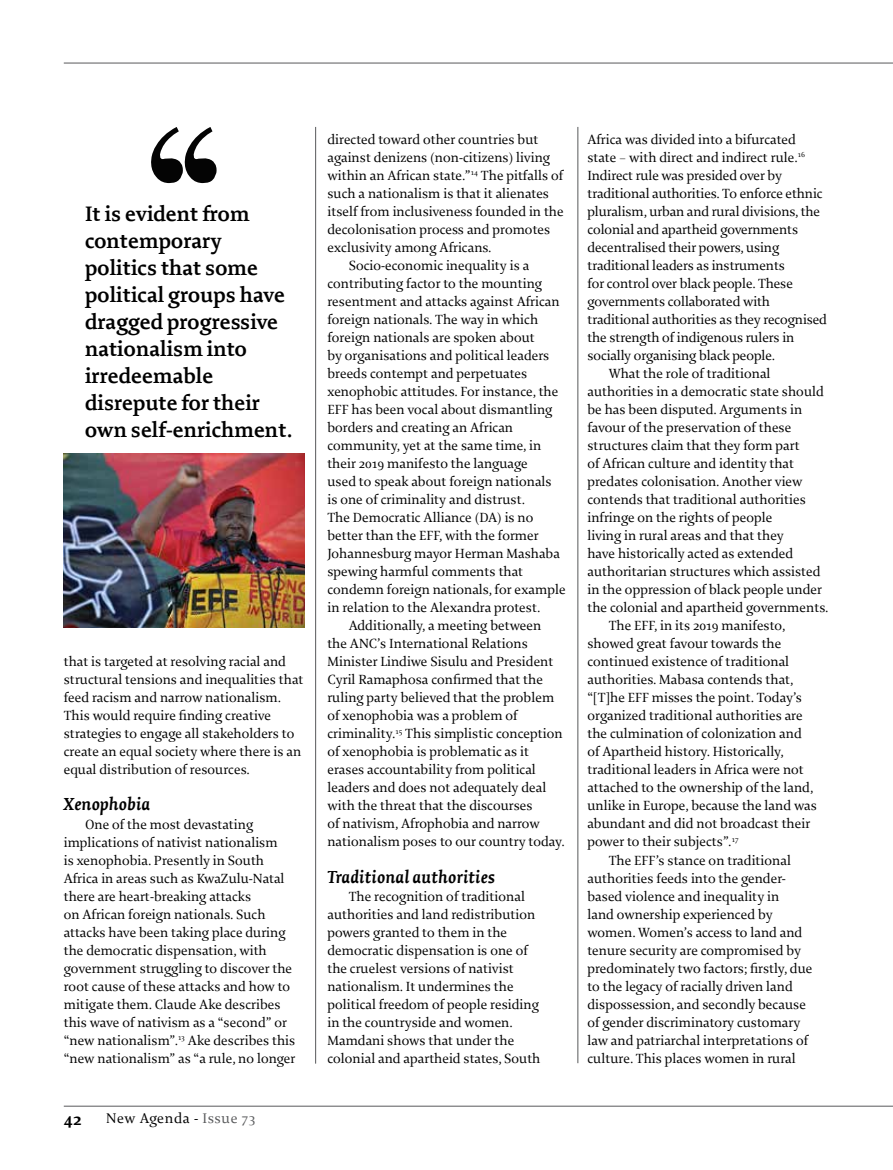
<style>
.page{position:relative;width:893px;height:1170px;background:#fff}
.page>*{position:absolute;margin:0;border:0;box-sizing:border-box;transform-origin:0 0}
.t1{font:700 22.5px/27px "Enigma";color:#000}
.t2{font:italic 700 18.75px "Enigma";letter-spacing:.01em;color:#000}
.t3{font:700 18.75px "Enigma";color:#000}
.t4{font:15px "Enigma";letter-spacing:.04em;color:#000}
.t5{font:14.25px/18px "Enigma";color:#000}
.s1{color:#58595b}
</style>
<div class="page">
<hr style="left:64px;top:1105px;width:829px;height:1px;background:#58595b">
<hr style="left:64px;top:63px;width:829px;height:1px;background:#58595b">
<hr style="left:578px;top:127px;width:1px;height:936px;background:#58595b">
<hr style="left:315px;top:127px;width:1px;height:936px;background:#58595b">
<img style="left:151px;top:127px;width:66px;height:56px">
<img style="left:64px;top:454px;width:240px;height:173px">
<h1 class="t1" style="left:85px;top:201px;width:210px">It is evident from contemporary politics that some political groups have dragged progressive nationalism into irredeemable disrepute for their own self-enrichment.</h1>
<p class="t5" style="left:64px;top:653px;width:241px">that is targeted at resolving racial and structural tensions and inequalities that feed racism and narrow nationalism.<br>This would require finding creative strategies to engage all stakeholders to create an equal society where there is an equal distribution of resources.</p>
<h2 class="t2" style="left:64px;top:794px;width:88px">Xenophobia</h2>
<p class="t5" style="left:64px;top:815px;width:233px;text-indent:21px">One of the most devastating implications of nativist nationalism<br>is xenophobia. Presently in South Africa in areas such as KwaZulu-Natal there are heart-breaking attacks<br>on African foreign nationals. Such attacks have been taking place during the democratic dispensation, with government struggling to discover the root cause of these attacks and how to mitigate them. Claude Ake describes this wave of nativism as a “second” or “new nationalism”.<sup>13</sup> Ake describes this “new nationalism” as “a rule, no longer</p>
<h2 class="t3" style="left:64px;top:1108px;width:20px">42</h2>
<p class="t4" style="left:106px;top:1109px;width:151px">New Agenda - <span class="s1">Issue 73</span></p>
<p class="t5" style="left:327px;top:131px;width:213px">directed toward other countries but</p>
<p class="t5" style="left:327px;top:149px;width:224px">against denizens (non-citizens) living</p>
<p class="t5" style="left:327px;top:167px;width:237px">within an African state.”<sup>14</sup> The pitfalls of</p>
<p class="t5" style="left:327px;top:185px;width:223px">such a nationalism is that it alienates</p>
<p class="t5" style="left:327px;top:203px;width:238px">itself from inclusiveness founded in the</p>
<p class="t5" style="left:327px;top:221px;width:224px">decolonisation process and promotes</p>
<p class="t5" style="left:327px;top:239px;width:166px">exclusivity among Africans.</p>
<p class="t5" style="left:349px;top:257px;width:182px">Socio-economic inequality is a</p>
<p class="t5" style="left:327px;top:275px;width:216px">contributing factor to the mounting</p>
<p class="t5" style="left:327px;top:293px;width:234px">resentment and attacks against African</p>
<p class="t5" style="left:327px;top:311px;width:212px">foreign nationals. The way in which</p>
<p class="t5" style="left:327px;top:329px;width:209px">foreign nationals are spoken about</p>
<p class="t5" style="left:327px;top:347px;width:224px">by organisations and political leaders</p>
<p class="t5" style="left:327px;top:365px;width:201px">breeds contempt and perpetuates</p>
<p class="t5" style="left:327px;top:383px;width:232px">xenophobic attitudes. For instance, the</p>
<p class="t5" style="left:327px;top:401px;width:227px">EFF has been vocal about dismantling</p>
<p class="t5" style="left:327px;top:419px;width:187px">borders and creating an African</p>
<p class="t5" style="left:327px;top:437px;width:215px">community, yet at the same time, in</p>
<p class="t5" style="left:327px;top:455px;width:202px">their 2019 manifesto the language</p>
<p class="t5" style="left:327px;top:473px;width:226px">used to speak about foreign nationals</p>
<p class="t5" style="left:327px;top:491px;width:199px">is one of criminality and distrust.</p>
<p class="t5" style="left:327px;top:509px;width:208px">The Democratic Alliance (DA) is no</p>
<p class="t5" style="left:327px;top:527px;width:213px">better than the EFF, with the former</p>
<p class="t5" style="left:327px;top:545px;width:234px">Johannesburg mayor Herman Mashaba</p>
<p class="t5" style="left:327px;top:563px;width:197px">spewing harmful comments that</p>
<p class="t5" style="left:327px;top:581px;width:240px">condemn foreign nationals, for example</p>
<p class="t5" style="left:327px;top:599px;width:215px">in relation to the Alexandra protest.</p>
<p class="t5" style="left:349px;top:617px;width:194px">Additionally, a meeting between</p>
<p class="t5" style="left:327px;top:635px;width:202px">the ANC’s International Relations</p>
<p class="t5" style="left:327px;top:653px;width:228px">Minister Lindiwe Sisulu and President</p>
<p class="t5" style="left:327px;top:671px;width:217px">Cyril Ramaphosa confirmed that the</p>
<p class="t5" style="left:327px;top:689px;width:228px">ruling party believed that the problem</p>
<p class="t5" style="left:327px;top:707px;width:192px">of xenophobia was a problem of</p>
<p class="t5" style="left:327px;top:725px;width:237px">criminality.<sup>15</sup> This simplistic conception</p>
<p class="t5" style="left:327px;top:743px;width:203px">of xenophobia is problematic as it</p>
<p class="t5" style="left:327px;top:761px;width:210px">erases accountability from political</p>
<p class="t5" style="left:327px;top:779px;width:220px">leaders and does not adequately deal</p>
<p class="t5" style="left:327px;top:797px;width:207px">with the threat that the discourses</p>
<p class="t5" style="left:327px;top:815px;width:214px">of nativism, Afrophobia and narrow</p>
<p class="t5" style="left:327px;top:833px;width:239px">nationalism poses to our country today.</p>
<h2 class="t2" style="left:327px;top:866px;width:169px">Traditional authorities</h2>
<p class="t5" style="left:327px;top:887px;width:215px;text-indent:21px">The recognition of traditional authorities and land redistribution powers granted to them in the democratic dispensation is one of the cruelest versions of nativist nationalism. It undermines the political freedom of people residing in the countryside and women.<br>Mamdani shows that under the colonial and apartheid states, South</p>
<p class="t5" style="left:587px;top:131px;width:210px">Africa was divided into a bifurcated</p>
<p class="t5" style="left:587px;top:149px;width:219px">state – with direct and indirect rule.<sup>16</sup></p>
<p class="t5" style="left:587px;top:167px;width:196px">Indirect rule was presided over by</p>
<p class="t5" style="left:587px;top:185px;width:237px">traditional authorities. To enforce ethnic</p>
<p class="t5" style="left:587px;top:203px;width:234px">pluralism, urban and rural divisions, the</p>
<p class="t5" style="left:587px;top:221px;width:212px">colonial and apartheid governments</p>
<p class="t5" style="left:587px;top:239px;width:193px">decentralised their powers, using</p>
<p class="t5" style="left:587px;top:257px;width:199px">traditional leaders as instruments</p>
<p class="t5" style="left:587px;top:275px;width:207px">for control over black people. These</p>
<p class="t5" style="left:587px;top:293px;width:184px">governments collaborated with</p>
<p class="t5" style="left:587px;top:311px;width:241px">traditional authorities as they recognised</p>
<p class="t5" style="left:587px;top:329px;width:208px">the strength of indigenous rulers in</p>
<p class="t5" style="left:587px;top:347px;width:189px">socially organising black people.</p>
<p class="t5" style="left:609px;top:365px;width:163px">What the role of traditional</p>
<p class="t5" style="left:587px;top:383px;width:238px">authorities in a democratic state should</p>
<p class="t5" style="left:587px;top:401px;width:216px">be has been disputed. Arguments in</p>
<p class="t5" style="left:587px;top:419px;width:205px">favour of the preservation of these</p>
<p class="t5" style="left:587px;top:437px;width:214px">structures claim that they form part</p>
<p class="t5" style="left:587px;top:455px;width:208px">of African culture and identity that</p>
<p class="t5" style="left:587px;top:473px;width:216px">predates colonisation. Another view</p>
<p class="t5" style="left:587px;top:491px;width:220px">contends that traditional authorities</p>
<p class="t5" style="left:587px;top:509px;width:186px">infringe on the rights of people</p>
<p class="t5" style="left:587px;top:527px;width:198px">living in rural areas and that they</p>
<p class="t5" style="left:587px;top:545px;width:207px">have historically acted as extended</p>
<p class="t5" style="left:587px;top:563px;width:235px">authoritarian structures which assisted</p>
<p class="t5" style="left:587px;top:581px;width:236px">in the oppression of black people under</p>
<p class="t5" style="left:587px;top:599px;width:243px">the colonial and apartheid governments.</p>
<p class="t5" style="left:609px;top:617px;width:178px">The EFF, in its 2019 manifesto,</p>
<p class="t5" style="left:587px;top:635px;width:195px">showed great favour towards the</p>
<p class="t5" style="left:587px;top:653px;width:203px">continued existence of traditional</p>
<p class="t5" style="left:587px;top:671px;width:208px">authorities. Mabasa contends that,</p>
<p class="t5" style="left:587px;top:689px;width:216px">“[T]he EFF misses the point. Today’s</p>
<p class="t5" style="left:587px;top:707px;width:217px">organized traditional authorities are</p>
<p class="t5" style="left:587px;top:725px;width:216px">the culmination of colonization and</p>
<p class="t5" style="left:587px;top:743px;width:198px">of Apartheid history. Historically,</p>
<p class="t5" style="left:587px;top:761px;width:218px">traditional leaders in Africa were not</p>
<p class="t5" style="left:587px;top:779px;width:227px">attached to the ownership of the land,</p>
<p class="t5" style="left:587px;top:797px;width:231px">unlike in Europe, because the land was</p>
<p class="t5" style="left:587px;top:815px;width:224px">abundant and did not broadcast their</p>
<p class="t5" style="left:587px;top:833px;width:153px">power to their subjects”.<sup>17</sup></p>
<p class="t5" style="left:609px;top:851px;width:184px">The EFF’s stance on traditional</p>
<p class="t5" style="left:587px;top:869px;width:200px">authorities feeds into the gender-</p>
<p class="t5" style="left:587px;top:887px;width:193px">based violence and inequality in</p>
<p class="t5" style="left:587px;top:905px;width:187px">land ownership experienced by</p>
<p class="t5" style="left:587px;top:923px;width:216px">women. Women’s access to land and</p>
<p class="t5" style="left:587px;top:941px;width:215px">tenure security are compromised by</p>
<p class="t5" style="left:587px;top:959px;width:226px">predominately two factors; firstly, due</p>
<p class="t5" style="left:587px;top:977px;width:207px">to the legacy of racially driven land</p>
<p class="t5" style="left:587px;top:995px;width:220px">dispossession, and secondly because</p>
<p class="t5" style="left:587px;top:1013px;width:214px">of gender discriminatory customary</p>
<p class="t5" style="left:587px;top:1031px;width:222px">law and patriarchal interpretations of</p>
<p class="t5" style="left:587px;top:1049px;width:210px">culture. This places women in rural</p>
</div>
